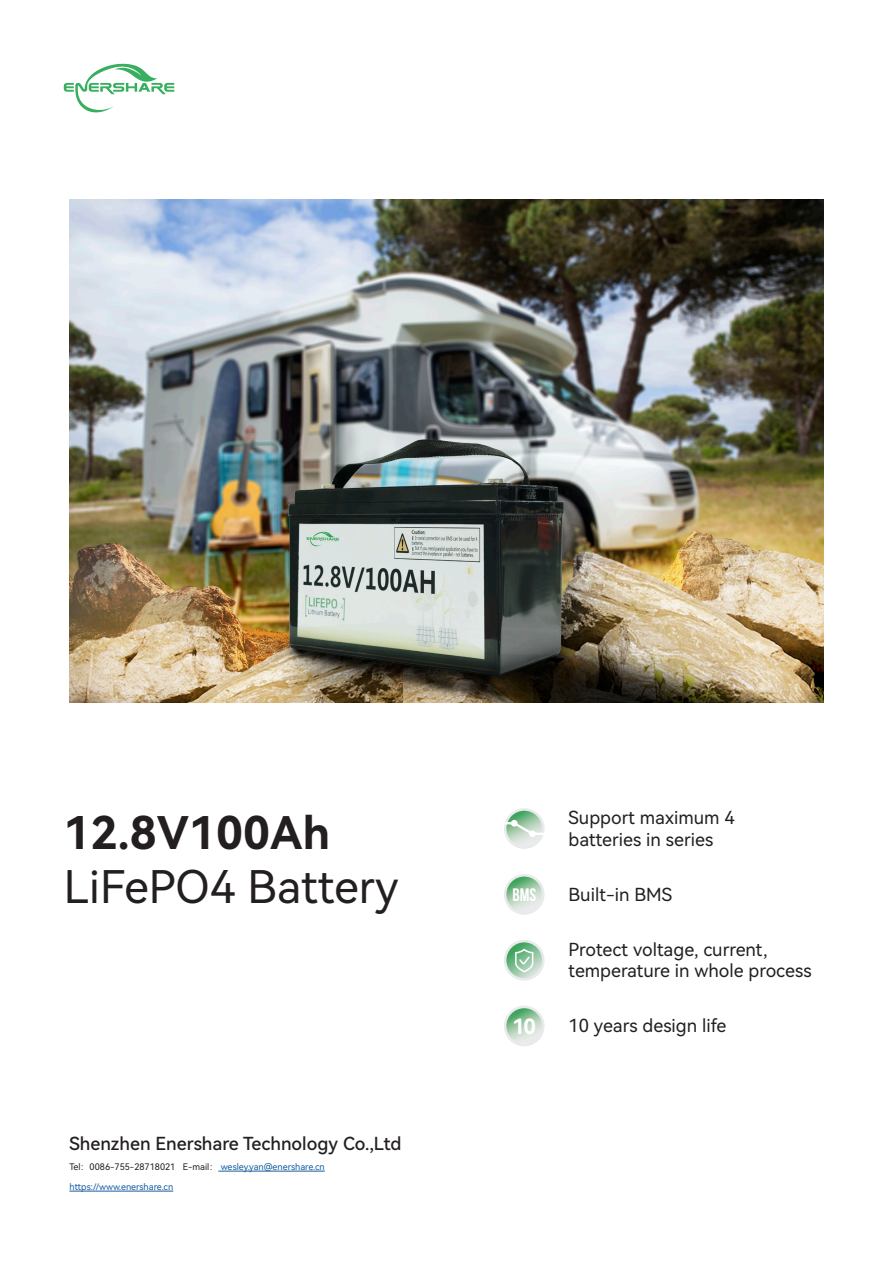
<style>
.page{position:relative;width:893px;height:1263px;background:#fff}
.page>*{position:absolute;margin:0;border:0;box-sizing:border-box;transform-origin:0 0}
.t1{font:45px "Harmony OS Sans SC";color:#231f20}
.t2{font:45px "Harmony OS Sans SC Bold";color:#231f20}
.t3{font:21px "Harmony OS Sans SC Bold";color:#fff}
.t4{font:18px "Harmony OS Sans";color:#231f20}
.t5{font:18px "Harmony OS Sans SC Medium";color:#231f20}
.t6{font:18px "Bebas Neue";color:#fff}
.t7{font:9px "Harmony OS Sans SC";color:#231f20}
.t8{font:9px "Harmony OS Sans SC";color:#175d9e}
.s1{color:#175d9e}
</style>
<div class="page">
<svg style="left:64px;top:63px;width:110px;height:49px"></svg>
<img style="left:69px;top:199px;width:754px;height:503px">
<hr style="left:69px;top:1191px;width:104px;height:1px;background:#175d9e">
<hr style="left:218px;top:1171px;width:107px;height:1px;background:#175d9e">
<div style="left:504px;top:808px;width:41px;height:41px;background:#e9eaeb;border-radius:50%"></div>
<svg style="left:506px;top:811px;width:36px;height:35px"></svg>
<svg style="left:504px;top:819px;width:41px;height:19px"></svg>
<div style="left:504px;top:940px;width:41px;height:40px;background:#e9eaeb;border-radius:50%"></div>
<svg style="left:506px;top:942px;width:36px;height:36px"></svg>
<svg style="left:515px;top:948px;width:18px;height:24px"></svg>
<div style="left:504px;top:1006px;width:41px;height:40px;background:#e9eaeb;border-radius:50%"></div>
<svg style="left:506px;top:1008px;width:36px;height:36px"></svg>
<div style="left:504px;top:874px;width:41px;height:41px;background:#e9eaeb;border-radius:50%"></div>
<svg style="left:506px;top:876px;width:36px;height:36px"></svg>
<p class="t2" style="left:64px;top:801px;width:268px">12.8V100Ah</p>
<p class="t1" style="left:64px;top:855px;width:337px">LiFePO4 Battery</p>
<p class="t5" style="left:69px;top:1131px;width:334px">Shenzhen Enershare Technology Co.,Ltd</p>
<p class="t8" style="left:69px;top:1181px;width:105px">https://www.enershare.cn</p>
<p class="t7" style="left:69px;top:1161px;width:257px">Tel：0086-755-28718021 E-mail： <span class="s1">wesley.yan@enershare.cn</span></p>
<p class="t6" style="left:512px;top:884px;width:25px">BMS</p>
<p class="t3" style="left:512px;top:1012px;width:25px">10</p>
<p class="t4" style="left:569px;top:805px;width:168px">Support maximum 4</p>
<p class="t4" style="left:569px;top:827px;width:146px">batteries in series</p>
<p class="t4" style="left:569px;top:882px;width:105px">Built-in BMS</p>
<p class="t4" style="left:569px;top:937px;width:200px">Protect voltage, current,</p>
<p class="t4" style="left:569px;top:958px;width:245px">temperature in whole process</p>
<p class="t4" style="left:569px;top:1013px;width:159px">10 years design life</p>
</div>
